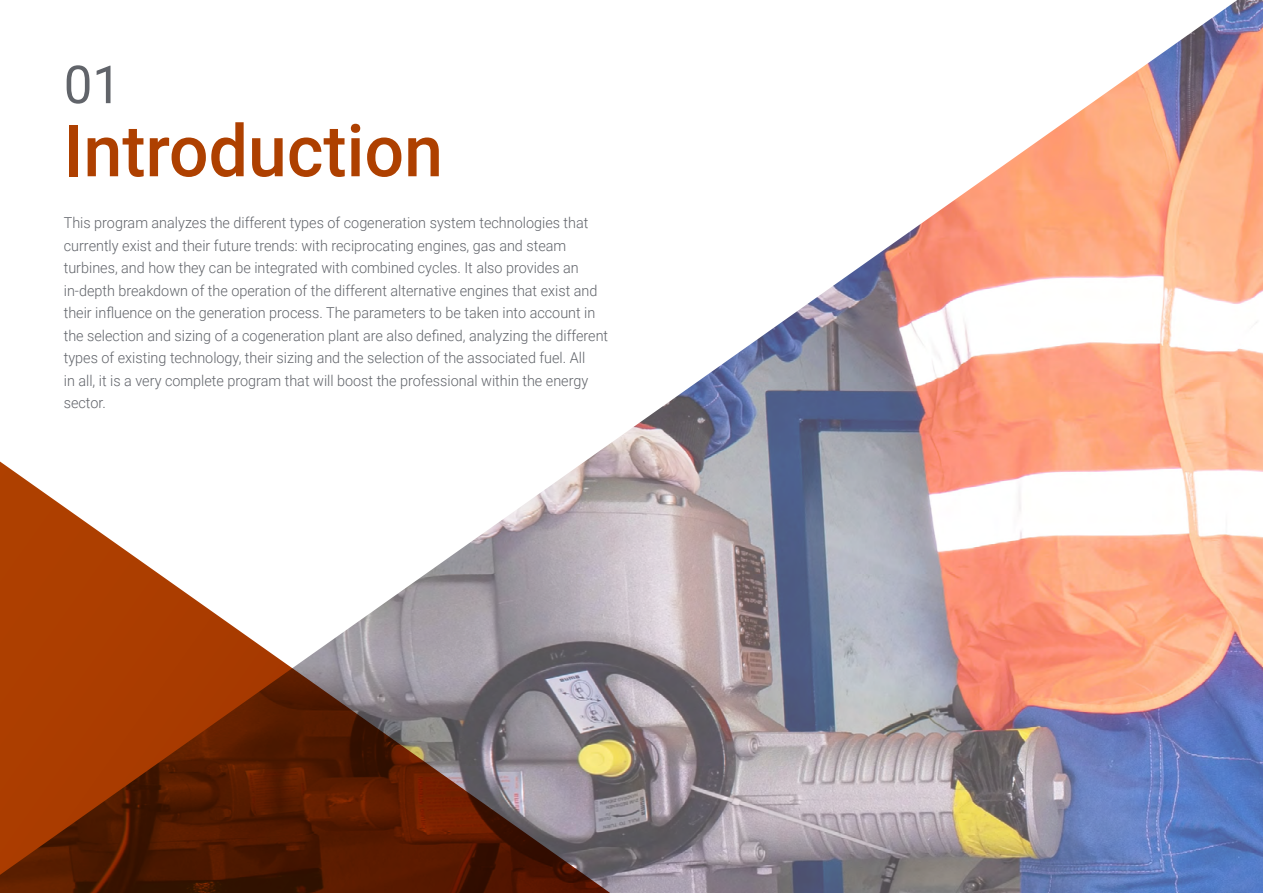
<style>
.page{position:relative;width:1263px;height:893px;background:#fff}
.page>*{position:absolute;margin:0;border:0;box-sizing:border-box;transform-origin:0 0}
.t1{font:500 72px "Roboto";color:#ae4000}
.t2{font:52.5px "Roboto";color:#61646a}
.t3{font:300 15px/22.5px "Roboto";color:#61646a;scale:.96 1}
</style>
<div class="page">
<img style="left:607px;top:0;width:656px;height:893px">
<svg style="left:0;top:446px;width:640px;height:447px"></svg>
<h2 class="t2" style="left:64px;top:48px;width:59px">01</h2>
<h1 class="t1" style="left:64px;top:100px;width:381px">Introduction</h1>
<p class="t3" style="left:64px;top:211px;width:569px">This program analyzes the different types of cogeneration system technologies that currently exist and their future trends: with reciprocating engines, gas and steam turbines, and how they can be integrated with combined cycles. It also provides an in-depth breakdown of the operation of the different alternative engines that exist and their influence on the generation process. The parameters to be taken into account in the selection and sizing of a cogeneration plant are also defined, analyzing the different types of existing technology, their sizing and the selection of the associated fuel. All<br>in all, it is a very complete program that will boost the professional within the energy sector.</p>
</div>
